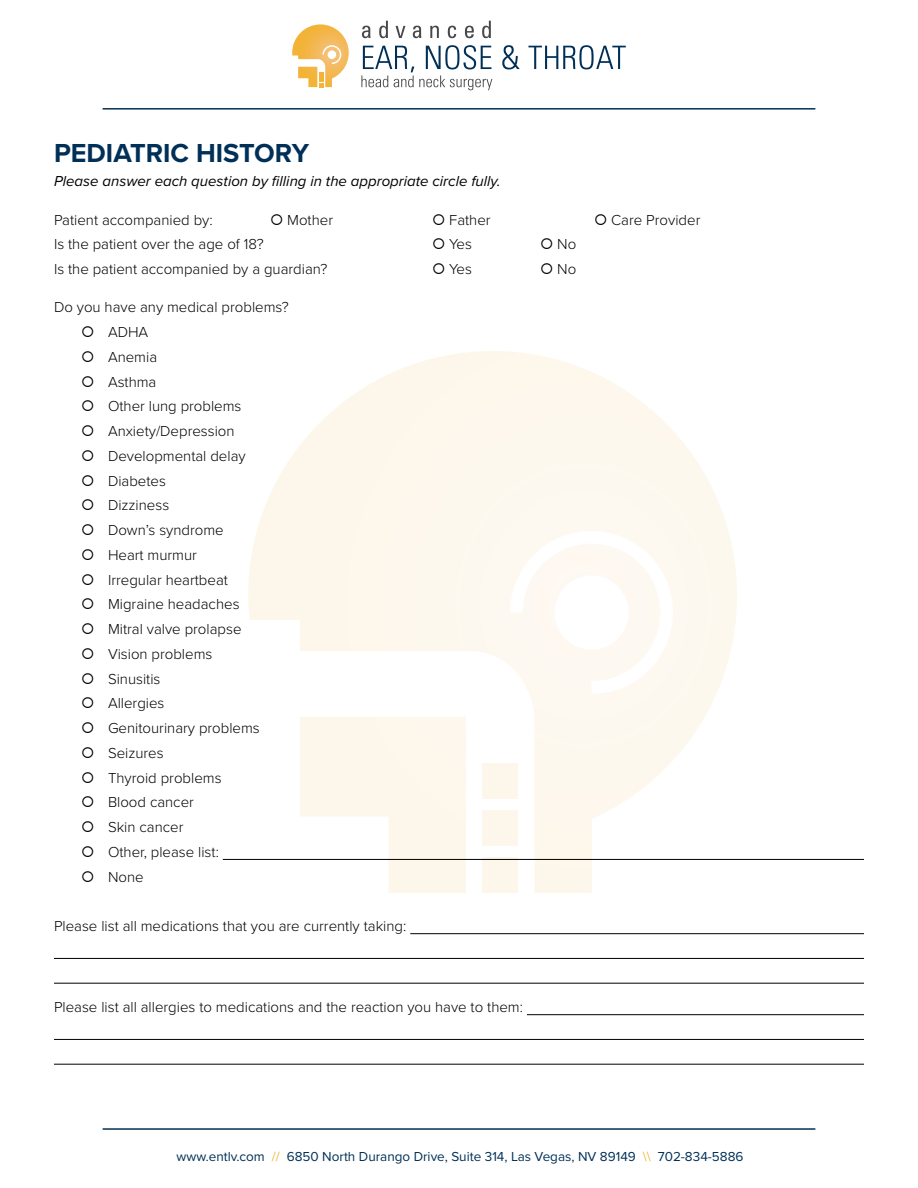
<style>
.page{position:relative;width:918px;height:1188px;background:#fff}
.page>*{position:absolute;margin:0;border:0;box-sizing:border-box;transform-origin:0 0}
.t1{font:700 27px "Proxima Nova";color:#003057}
.t2{font:300 15px/24.8px "Proxima Nova";color:#000}
.t3{font:italic 15px "Proxima Nova";color:#000}
.t4{font:13.5px "Proxima Nova";color:#003057}
.s1{color:#f3b336}
</style>
<div class="page">
<svg style="left:362px;top:26px;width:9px;height:12px"></svg>
<svg style="left:379px;top:21px;width:9px;height:17px"></svg>
<svg style="left:396px;top:26px;width:9px;height:12px"></svg>
<svg style="left:413px;top:26px;width:8px;height:12px"></svg>
<svg style="left:430px;top:26px;width:9px;height:12px"></svg>
<svg style="left:448px;top:26px;width:8px;height:12px"></svg>
<svg style="left:465px;top:26px;width:9px;height:12px"></svg>
<svg style="left:482px;top:21px;width:9px;height:17px"></svg>
<svg style="left:502px;top:45px;width:18px;height:24px"></svg>
<svg style="left:528px;top:45px;width:98px;height:24px"></svg>
<svg style="left:361px;top:45px;width:131px;height:45px"></svg>
<svg style="left:292px;top:24px;width:57px;height:63px"></svg>
<hr style="left:103px;top:1128px;width:712px;height:2px;background:#003057">
<hr style="left:103px;top:108px;width:712px;height:2px;background:#003057">
<svg style="left:248px;top:351px;width:489px;height:542px"></svg>
<svg style="left:504px;top:525px;width:175px;height:175px"></svg>
<div style="left:555px;top:575px;width:74px;height:75px;background:#fff;border-radius:50%"></div>
<div style="left:482px;top:858px;width:36px;height:35px;background:#fdf7eb"></div>
<div style="left:482px;top:810px;width:36px;height:36px;background:#fdf7eb"></div>
<div style="left:482px;top:763px;width:36px;height:36px;background:#fdf7eb"></div>
<hr style="left:223px;top:859px;width:641px;height:1px;background:#000">
<hr style="left:410px;top:933px;width:454px;height:1px;background:#000">
<hr style="left:54px;top:958px;width:810px;height:1px;background:#000">
<hr style="left:54px;top:983px;width:810px;height:1px;background:#000">
<hr style="left:527px;top:1014px;width:337px;height:1px;background:#000">
<hr style="left:54px;top:1039px;width:810px;height:1px;background:#000">
<hr style="left:54px;top:1064px;width:810px;height:1px;background:#000">
<h1 class="t1" style="left:54px;top:133px;width:257px">PEDIATRIC HISTORY</h1>
<p class="t3" style="left:54px;top:170px;width:448px">Please answer each question by filling in the appropriate circle fully.</p>
<p class="t2" style="left:54px;top:207px;width:160px">Patient accompanied by:</p>
<p class="t2" style="left:270px;top:207px;width:65px">○ Mother</p>
<p class="t2" style="left:432px;top:207px;width:60px">○ Father</p>
<p class="t2" style="left:594px;top:207px;width:108px">○ Care Provider</p>
<p class="t2" style="left:54px;top:231px;width:211px">Is the patient over the age of 18?</p>
<p class="t2" style="left:432px;top:231px;width:41px">○ Yes</p>
<p class="t2" style="left:540px;top:231px;width:38px">○ No</p>
<p class="t2" style="left:54px;top:256px;width:275px">Is the patient accompanied by a guardian?</p>
<p class="t2" style="left:432px;top:256px;width:41px">○ Yes</p>
<p class="t2" style="left:540px;top:256px;width:38px">○ No</p>
<p class="t2" style="left:108px;top:294px;width:182px;text-indent:-54px">Do you have any medical problems?<br>ADHA<br>Anemia<br>Asthma<br>Other lung problems<br>Anxiety/Depression<br>Developmental delay<br>Diabetes<br>Dizziness<br>Down’s syndrome<br>Heart murmur<br>Irregular heartbeat<br>Migraine headaches<br>Mitral valve prolapse<br>Vision problems<br>Sinusitis<br>Allergies<br>Genitourinary problems<br>Seizures<br>Thyroid problems<br>Blood cancer<br>Skin cancer<br>Other, please list:<br>None</p>
<p class="t2" style="left:54px;top:913px;width:354px">Please list all medications that you are currently taking:</p>
<p class="t2" style="left:54px;top:994px;width:471px">Please list all allergies to medications and the reaction you have to them:</p>
<p class="t4" style="left:177px;top:1147px;width:568px">www.entlv.com <span class="s1">//</span> 6850 North Durango Drive, Suite 314, Las Vegas, NV 89149 <span class="s1">\\</span> 702-834-5886</p>
</div>
